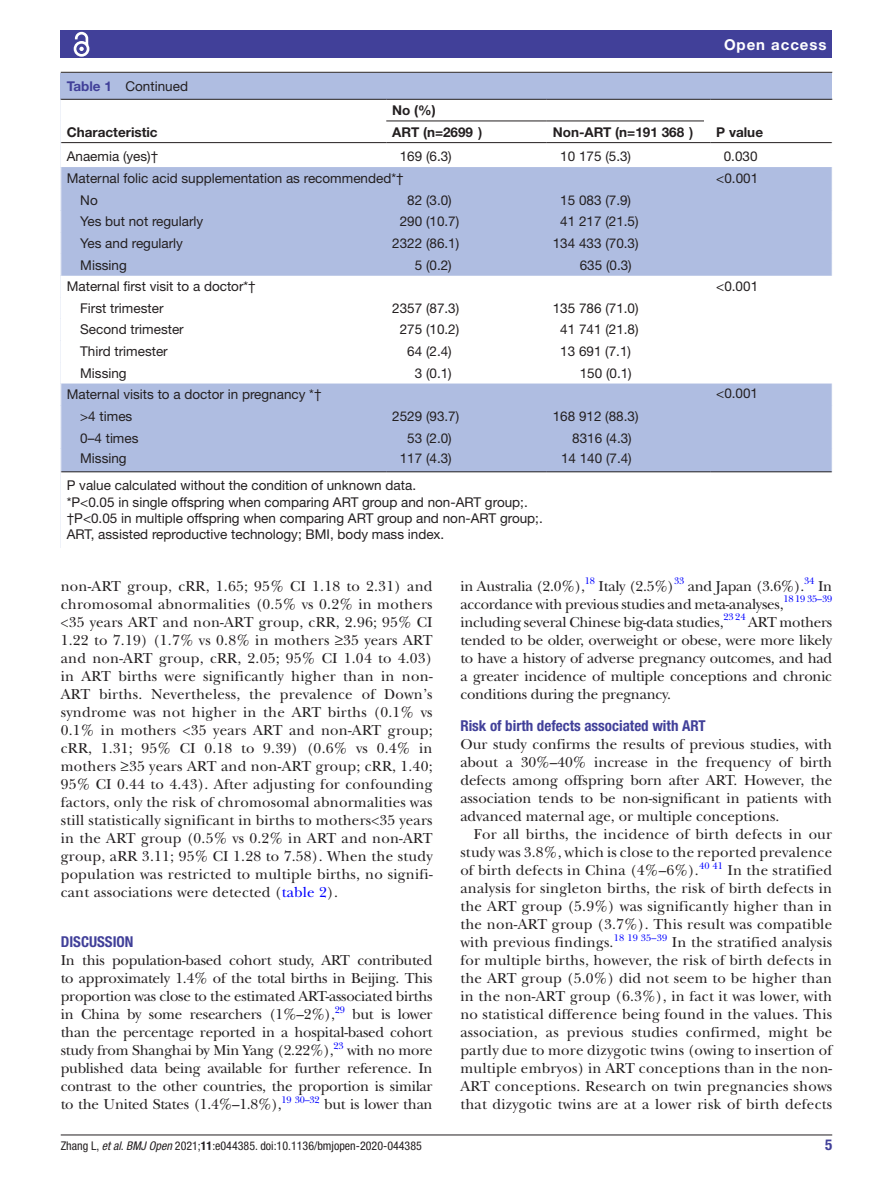
<style>
.page{position:relative;width:893px;height:1191px;background:#fff}
.page>*{position:absolute;margin:0;border:0;box-sizing:border-box;transform-origin:0 0}
.t1{font:15px/18px "New Baskerville";letter-spacing:-.015em;color:#231f20;text-align:justify}
.t2{font:700 condensed 15px "Helvetica Neue LT Std";color:#414099}
.t3{font:700 15px "Helvetica Neue LT Std";letter-spacing:.065em;color:#fff}
.t4{font:13.5px/16.2px "Helvetica Neue LT Std";color:#231f20}
.t5{font:700 13.5px/21.6px "Helvetica Neue LT Std";color:#231f20}
.t6{font:condensed 12px "Helvetica Neue LT Std";color:#231f20}
.t7{font:9.9px "New Baskerville";letter-spacing:-.015em;color:#00f}
.s1{font-weight:700;color:#414099}
.s2{font-family:"Arial Unicode MS"}
.s3{color:#00f}
.s4{font-style:italic}
.s5{font-weight:700}
</style>
<div class="page">
<hr style="left:61px;top:1134px;width:771px;height:1px;background:#231f20">
<div style="left:61px;top:31px;width:771px;height:27px;background:#414099"></div>
<svg style="left:73px;top:31px;width:17px;height:26px"></svg>
<svg style="left:61px;top:120px;width:771px;height:353px"></svg>
<svg style="left:61px;top:167px;width:771px;height:304px;fill:#afbde1"></svg>
<hr style="left:61px;top:142px;width:325px;height:1px;background:#231f20">
<hr style="left:710px;top:142px;width:122px;height:1px;background:#231f20">
<hr style="left:61px;top:99px;width:325px;height:1px;background:#231f20">
<hr style="left:386px;top:99px;width:161px;height:1px;background:#231f20">
<hr style="left:547px;top:99px;width:163px;height:1px;background:#231f20">
<hr style="left:710px;top:99px;width:122px;height:1px;background:#231f20">
<hr style="left:386px;top:121px;width:161px;height:1px;background:#231f20">
<hr style="left:386px;top:142px;width:161px;height:1px;background:#231f20">
<hr style="left:547px;top:121px;width:163px;height:1px;background:#231f20">
<hr style="left:547px;top:142px;width:163px;height:1px;background:#231f20">
<hr style="left:61px;top:471px;width:325px;height:1px;background:#231f20">
<hr style="left:386px;top:471px;width:161px;height:1px;background:#231f20">
<hr style="left:547px;top:471px;width:163px;height:1px;background:#231f20">
<hr style="left:710px;top:471px;width:122px;height:1px;background:#231f20">
<svg style="left:60px;top:100px;width:1px;height:372px"></svg>
<svg style="left:704px;top:120px;width:6px;height:3px"></svg>
<div style="left:61px;top:73px;width:771px;height:18px;background:#afbde1"></div>
<hr style="left:61px;top:72px;width:771px;height:1px;background:#231f20">
<p class="t4" style="left:67px;top:78px;width:123px"><span class="s1">Table 1</span> Continued</p>
<p class="t5" style="left:67px;top:121px;width:92px">Characteristic</p>
<p class="t5" style="left:392px;top:99px;width:96px">No (%)<br>ART (n=2699<span class="s2">）</span></p>
<p class="t3" style="left:724px;top:35px;width:104px">Open access</p>
<p class="t5" style="left:553px;top:121px;width:146px">Non-ART (n=191 368<span class="s2">）</span></p>
<p class="t5" style="left:716px;top:121px;width:48px">P value</p>
<p class="t4" style="left:67px;top:148px;width:93px">Anaemia (yes)†</p>
<p class="t4" style="left:400px;top:148px;width:54px">169 (6.3)</p>
<p class="t4" style="left:560px;top:148px;width:72px">10 175 (5.3)</p>
<p class="t4" style="left:724px;top:148px;width:35px">0.030</p>
<p class="t4" style="left:67px;top:170px;width:338px">Maternal folic acid supplementation as recommended*†</p>
<p class="t4" style="left:716px;top:170px;width:43px">&lt;0.001</p>
<p class="t4" style="left:80px;top:191px;width:19px">No</p>
<p class="t4" style="left:407px;top:191px;width:46px">82 (3.0)</p>
<p class="t4" style="left:560px;top:191px;width:72px">15 083 (7.9)</p>
<p class="t4" style="left:80px;top:213px;width:125px">Yes but not regularly</p>
<p class="t4" style="left:400px;top:213px;width:61px">290 (10.7)</p>
<p class="t4" style="left:560px;top:213px;width:80px">41 217 (21.5)</p>
<p class="t4" style="left:80px;top:235px;width:104px">Yes and regularly</p>
<p class="t4" style="left:392px;top:235px;width:69px">2322 (86.1)</p>
<p class="t4" style="left:553px;top:235px;width:87px">134 433 (70.3)</p>
<p class="t4" style="left:80px;top:256px;width:48px">Missing</p>
<p class="t4" style="left:415px;top:256px;width:39px">5 (0.2)</p>
<p class="t4" style="left:580px;top:256px;width:54px">635 (0.3)</p>
<p class="t4" style="left:67px;top:278px;width:191px">Maternal first visit to a doctor*†</p>
<p class="t4" style="left:716px;top:278px;width:43px">&lt;0.001</p>
<p class="t4" style="left:80px;top:300px;width:85px">First trimester</p>
<p class="t4" style="left:392px;top:300px;width:69px">2357 (87.3)</p>
<p class="t4" style="left:553px;top:300px;width:87px">135 786 (71.0)</p>
<p class="t4" style="left:80px;top:321px;width:105px">Second trimester</p>
<p class="t4" style="left:400px;top:321px;width:61px">275 (10.2)</p>
<p class="t4" style="left:560px;top:321px;width:80px">41 741 (21.8)</p>
<p class="t4" style="left:80px;top:343px;width:89px">Third trimester</p>
<p class="t4" style="left:407px;top:343px;width:46px">64 (2.4)</p>
<p class="t4" style="left:560px;top:343px;width:72px">13 691 (7.1)</p>
<p class="t4" style="left:80px;top:365px;width:48px">Missing</p>
<p class="t4" style="left:415px;top:365px;width:39px">3 (0.1)</p>
<p class="t4" style="left:580px;top:365px;width:54px">150 (0.1)</p>
<p class="t4" style="left:67px;top:386px;width:256px">Maternal visits to a doctor in pregnancy *†</p>
<p class="t4" style="left:716px;top:385px;width:43px">&lt;0.001</p>
<p class="t4" style="left:80px;top:408px;width:54px">&gt;4 times</p>
<p class="t4" style="left:392px;top:408px;width:69px">2529 (93.7)</p>
<p class="t4" style="left:553px;top:408px;width:87px">168 912 (88.3)</p>
<p class="t4" style="left:80px;top:429px;width:60px">0–4 times</p>
<p class="t4" style="left:407px;top:429px;width:46px">53 (2.0)</p>
<p class="t4" style="left:572px;top:429px;width:61px">8316 (4.3)</p>
<p class="t4" style="left:80px;top:450px;width:48px">Missing</p>
<p class="t4" style="left:400px;top:450px;width:54px">117 (4.3)</p>
<p class="t4" style="left:561px;top:450px;width:72px">14 140 (7.4)</p>
<p class="t4" style="left:67px;top:477px;width:477px">P value calculated without the condition of unknown data.<br>*P&lt;0.05 in single offspring when comparing ART group and non-ART group;. †P&lt;0.05 in multiple offspring when comparing ART group and non-ART group;.<br>ART, assisted reproductive technology; BMI, body mass index.</p>
<p class="t1" style="left:61px;top:577px;width:373px">non-ART group, cRR, 1.65; 95% CI 1.18 to 2.31) and chromosomal abnormalities (0.5% vs 0.2% in mothers &lt;35 years ART and non-ART group, cRR, 2.96; 95% CI 1.22 to 7.19) (1.7% vs 0.8% in mothers ≥35 years ART and non-ART group, cRR, 2.05; 95% CI 1.04 to 4.03) in ART births were significantly higher than in non-ART births. Nevertheless, the prevalence of Down’s syndrome was not higher in the ART births (0.1% vs 0.1% in mothers &lt;35 years ART and non-ART group; cRR, 1.31; 95% CI 0.18 to 9.39) (0.6% vs 0.4% in mothers ≥35 years ART and non-ART group; cRR, 1.40; 95% CI 0.44 to 4.43). After adjusting for confounding factors, only the risk of chromosomal abnormalities was still statistically significant in births to mothers&lt;35 years in the ART group (0.5% vs 0.2% in ART and non-ART group, aRR 3.11; 95% CI 1.28 to 7.58). When the study population was restricted to multiple births, no signifi&shy;cant associations were detected (<span class="s3">table 2</span>).</p>
<p class="t2" style="left:61px;top:933px;width:74px">DISCUSSION</p>
<p class="t1" style="left:61px;top:951px;width:373px">In this population-based cohort study, ART contributed to approximately 1.4% of the total births in Beijing. This proportion was close to the estimated ART-associated births in China by some researchers (1%–2%),</p>
<p class="t7" style="left:335px;top:1003px;width:12px">29</p>
<p class="t1" style="left:61px;top:1005px;width:373px;text-indent:292px">but is lower than the percentage reported in a hospital-based cohort study from Shanghai by Min Yang (2.22%),</p>
<p class="t7" style="left:333px;top:1039px;width:12px">23</p>
<p class="t1" style="left:61px;top:1041px;width:373px;text-indent:286px">with no more published data being available for further reference. In contrast to the other countries, the proportion is similar to the United States (1.4%–1.8%),<sup>19</sup> <sup>30–32</sup> but is lower than</p>
<p class="t1" style="left:460px;top:577px;width:215px">in Australia (2.0%),<sup>18</sup> Italy (2.5%)</p>
<p class="t7" style="left:674px;top:575px;width:12px">33</p>
<p class="t1" style="left:688px;top:577px;width:118px">and Japan (3.6%).</p>
<p class="t7" style="left:804px;top:575px;width:12px">34</p>
<p class="t1" style="left:818px;top:577px;width:16px">In</p>
<p class="t1" style="left:460px;top:595px;width:325px">accordance with previous studies and meta-analyses,</p>
<p class="t7" style="left:783px;top:593px;width:50px">18 19 35–39</p>
<p class="t1" style="left:460px;top:613px;width:265px">including several Chinese big-data studies,</p>
<p class="t7" style="left:723px;top:611px;width:24px">23 24</p>
<p class="t1" style="left:460px;top:613px;width:373px;text-indent:288px">ART mothers tended to be older, overweight or obese, were more likely to have a history of adverse pregnancy outcomes, and had a greater incidence of multiple conceptions and chronic conditions during the pregnancy.</p>
<p class="t2" style="left:460px;top:717px;width:247px">Risk of birth defects associated with ART</p>
<p class="t1" style="left:460px;top:735px;width:373px">Our study confirms the results of previous studies, with about a 30%–40% increase in the frequency of birth defects among offspring born after ART. However, the association tends to be non-significant in patients with advanced maternal age, or multiple conceptions.</p>
<p class="t1" style="left:460px;top:825px;width:373px;text-indent:14px">For all births, the incidence of birth defects in our study was 3.8%, which is close to the reported prevalence of birth defects in China (4%–6%).</p>
<p class="t7" style="left:699px;top:859px;width:25px">40 41</p>
<p class="t1" style="left:460px;top:861px;width:373px;text-indent:267px">In the stratified analysis for singleton births, the risk of birth defects in the ART group (5.9%) was significantly higher than in the non-ART group (3.7%). This result was compatible with previous findings.</p>
<p class="t7" style="left:614px;top:931px;width:55px">18 19 35–39</p>
<p class="t1" style="left:460px;top:933px;width:373px;text-indent:211px">In the stratified analysis for multiple births, however, the risk of birth defects in the ART group (5.0%) did not seem to be higher than in the non-ART group (6.3%), in fact it was lower, with no statistical difference being found in the values. This association, as previous studies confirmed, might be partly due to more dizygotic twins (owing to insertion of multiple embryos) in ART conceptions than in the non-ART conceptions. Research on twin pregnancies shows that dizygotic twins are at a lower risk of birth defects</p>
<p class="t6" style="left:61px;top:1138px;width:363px">Zhang L, <span class="s4">et al</span>. <span class="s4">BMJ Open</span> 2021;<span class="s5">11</span>:e044385. doi:10.1136/bmjopen-2020-044385</p>
<p class="t2" style="left:825px;top:1135px;width:9px">5</p>
</div>
